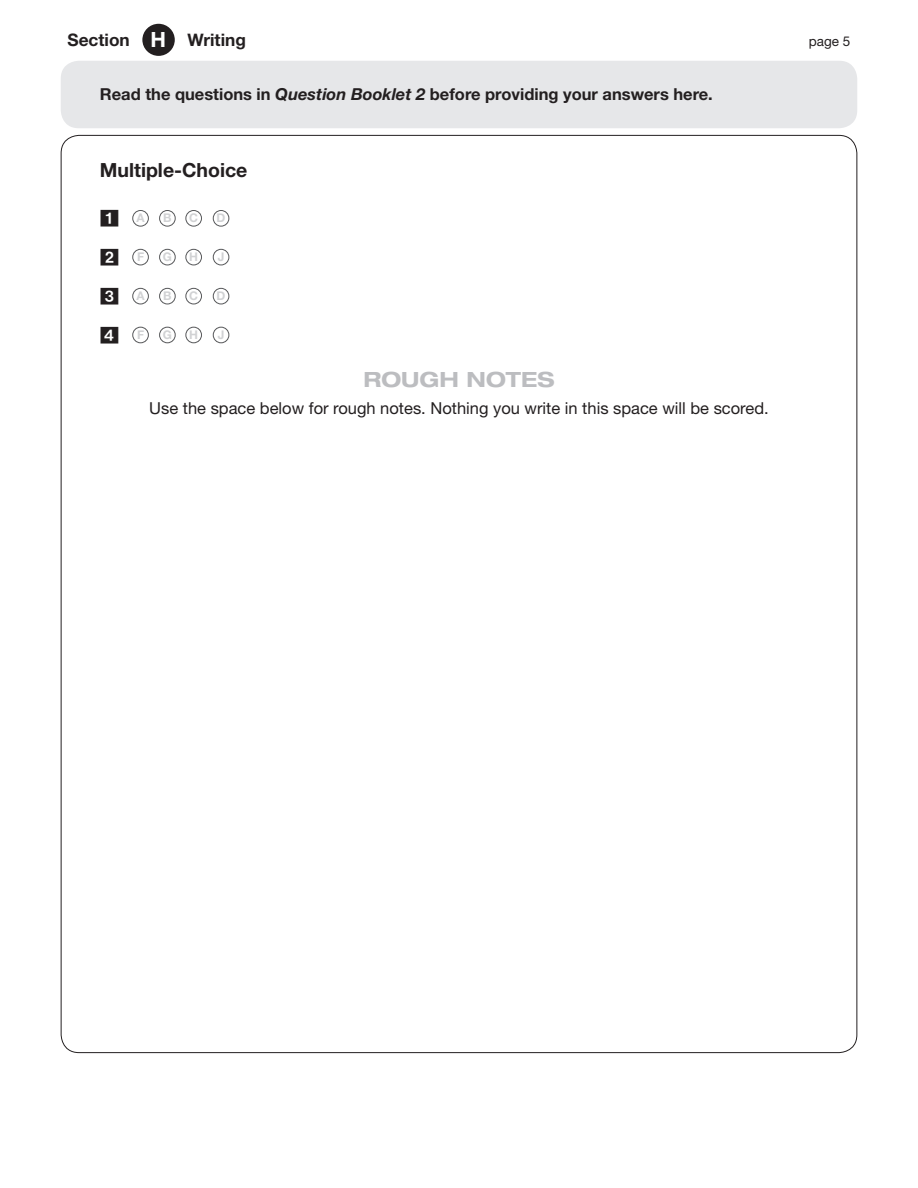
<style>
.page{position:relative;width:918px;height:1188px;background:#fff}
.page>*{position:absolute;margin:0;border:0;box-sizing:border-box;transform-origin:0 0}
._10_Rough_Notes_Head{font:700 expanded 21px "Helvetica Neue LT Std";color:#bcbdc0}
.t1{font:700 21px "Helvetica Neue LT Std";color:#fff}
._10_Subsection_Headi{font:700 19.5px "Helvetica Neue LT Std";color:#231f20}
._10_Header{font:700 17.25px "Helvetica Neue LT Std";color:#231f20}
._10_Rough_Notes{font:16.5px "Helvetica Neue LT Std";color:#231f20}
._10_Write_Your_Answe{font:700 16.5px "Helvetica Neue LT Std";color:#231f20}
._10_Header-2{font:13.5px "Helvetica Neue LT Std";color:#231f20}
.t2{font:700 12px "Helvetica Neue";color:#d1d2d4}
.s1{font-style:italic}
</style>
<div class="page">
<div style="left:132px;top:210px;width:17px;height:17px;border:1px solid #57585a;border-radius:50%"></div>
<div style="left:159px;top:210px;width:17px;height:17px;border:1px solid #57585a;border-radius:50%"></div>
<div style="left:185px;top:210px;width:17px;height:17px;border:1px solid #57585a;border-radius:50%"></div>
<div style="left:213px;top:210px;width:16px;height:17px;border:1px solid #57585a;border-radius:50%"></div>
<div style="left:132px;top:249px;width:17px;height:16px;border:1px solid #57585a;border-radius:50%"></div>
<div style="left:159px;top:249px;width:17px;height:16px;border:1px solid #57585a;border-radius:50%"></div>
<div style="left:185px;top:249px;width:17px;height:16px;border:1px solid #57585a;border-radius:50%"></div>
<div style="left:213px;top:249px;width:16px;height:16px;border:1px solid #57585a;border-radius:50%"></div>
<div style="left:132px;top:288px;width:17px;height:16px;border:1px solid #57585a;border-radius:50%"></div>
<div style="left:159px;top:288px;width:17px;height:16px;border:1px solid #57585a;border-radius:50%"></div>
<div style="left:185px;top:288px;width:17px;height:16px;border:1px solid #57585a;border-radius:50%"></div>
<div style="left:213px;top:288px;width:16px;height:16px;border:1px solid #57585a;border-radius:50%"></div>
<div style="left:132px;top:327px;width:17px;height:16px;border:1px solid #57585a;border-radius:50%"></div>
<div style="left:159px;top:327px;width:17px;height:16px;border:1px solid #57585a;border-radius:50%"></div>
<div style="left:185px;top:327px;width:17px;height:16px;border:1px solid #57585a;border-radius:50%"></div>
<div style="left:213px;top:327px;width:16px;height:16px;border:1px solid #57585a;border-radius:50%"></div>
<div style="left:61px;top:61px;width:796px;height:67px;background:#e6e7e9;border-radius:18px"></div>
<div style="left:142px;top:24px;width:33px;height:32px;background:#231f20;border-radius:50%"></div>
<p class="_10_Header" style="left:68px;top:29px;width:64px">Section</p>
<p class="t1" style="left:150px;top:26px;width:17px">H</p>
<p class="_10_Header" style="left:188px;top:29px;width:60px">Writing</p>
<p class="_10_Header-2" style="left:809px;top:33px;width:43px">page 5</p>
<p class="_10_Write_Your_Answe" style="left:100px;top:84px;width:614px">Read the questions in <span class="s1">Question Booklet 2</span> before providing your answers here.</p>
<p class="_10_Subsection_Headi" style="left:100px;top:158px;width:149px">Multiple-Choice</p>
<p class="t2" style="left:136px;top:209px;width:10px">A</p>
<p class="t2" style="left:163px;top:209px;width:10px">B</p>
<p class="t2" style="left:189px;top:209px;width:10px">C</p>
<p class="t2" style="left:217px;top:209px;width:10px">D</p>
<p class="t2" style="left:137px;top:249px;width:9px">F</p>
<p class="t2" style="left:163px;top:249px;width:11px">G</p>
<p class="t2" style="left:189px;top:249px;width:10px">H</p>
<p class="t2" style="left:218px;top:249px;width:8px">J</p>
<p class="t2" style="left:136px;top:287px;width:10px">A</p>
<p class="t2" style="left:163px;top:287px;width:10px">B</p>
<p class="t2" style="left:189px;top:287px;width:10px">C</p>
<p class="t2" style="left:217px;top:287px;width:10px">D</p>
<p class="t2" style="left:137px;top:327px;width:9px">F</p>
<p class="t2" style="left:163px;top:327px;width:11px">G</p>
<p class="t2" style="left:189px;top:327px;width:10px">H</p>
<p class="t2" style="left:218px;top:327px;width:8px">J</p>
<p class="_10_Rough_Notes_Head" style="left:364px;top:367px;width:192px">ROUGH NOTES</p>
<p class="_10_Rough_Notes" style="left:149px;top:399px;width:621px">Use the space below for rough notes. Nothing you write in this space will be scored.</p>
</div>
